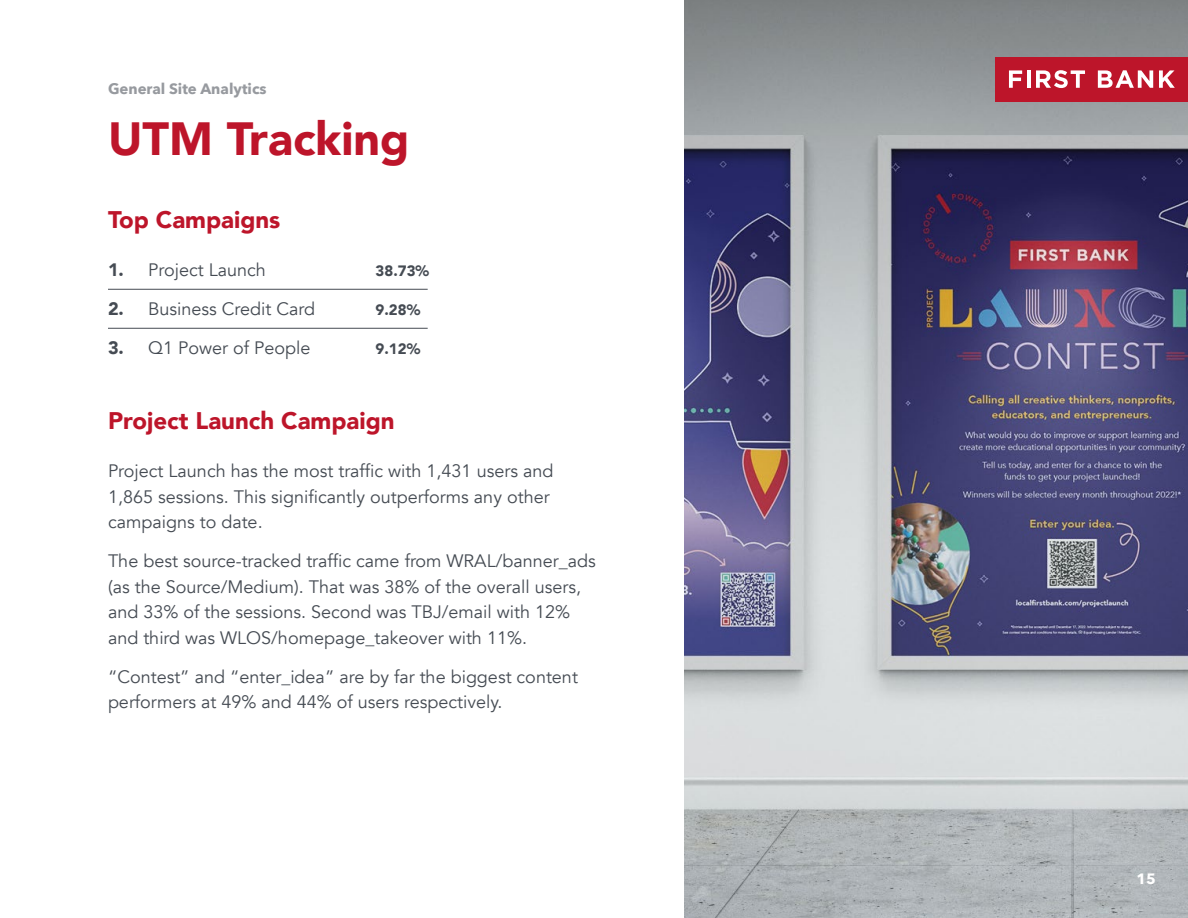
<style>
.page{position:relative;width:1188px;height:918px;background:#fff}
.page>*{position:absolute;margin:0;border:0;box-sizing:border-box;transform-origin:0 0}
.t1{font:900 46.5px "Avenir";color:#bd152a}
.t2{font:900 24px "Avenir";color:#bd152a}
.t3{font:18px/25.5px "Avenir";color:#454b53}
.t4{font:900 18px/39px "Avenir";color:#454b53;text-align:justify}
.t5{font:700 15px "Avenir Next";color:#979a9f}
.t6{font:900 15px "Avenir";color:#454b53}
.t7{font:700 15px "Avenir Next";color:#fff}
</style>
<div class="page">
<hr style="left:108px;top:289px;width:320px;height:1px;background:#454b53">
<hr style="left:108px;top:328px;width:320px;height:1px;background:#454b53">
<img style="left:685px;top:0;width:503px;height:918px">
<div style="left:996px;top:57px;width:192px;height:44px;background:#bd152a"></div>
<svg style="left:1009px;top:70px;width:13px;height:18px"></svg>
<hr style="left:1027px;top:70px;width:3px;height:18px;background:#fff">
<svg style="left:1036px;top:70px;width:49px;height:18px"></svg>
<svg style="left:1098px;top:70px;width:55px;height:18px"></svg>
<svg style="left:1159px;top:70px;width:16px;height:18px"></svg>
<p class="t5" style="left:108px;top:76px;width:160px">General Site Analytics</p>
<h1 class="t1" style="left:108px;top:98px;width:303px">UTM Tracking</h1>
<h2 class="t2" style="left:108px;top:199px;width:174px">Top Campaigns</h2>
<p class="t4" style="left:108px;top:249px;width:17px">1.<br>2.<br>3.</p>
<p class="t3" style="left:148px;top:250px;width:168px;line-height:39px">Project Launch<br>Business Credit Card<br>Q1 Power of People</p>
<p class="t6" style="left:376px;top:258px;width:55px">38.73%</p>
<p class="t6" style="left:376px;top:297px;width:46px">9.28%</p>
<p class="t6" style="left:376px;top:336px;width:46px">9.12%</p>
<h2 class="t2" style="left:108px;top:400px;width:288px">Project Launch Campaign</h2>
<p class="t3" style="left:108px;top:458px;width:447px">Project Launch has the most traffic with 1,431 users and<br>1,865 sessions. This significantly outperforms any other campaigns to date.</p>
<p class="t3" style="left:108px;top:548px;width:489px">The best source-tracked traffic came from WRAL/banner_ads (as the Source/Medium). That was 38% of the overall users, and 33% of the sessions. Second was TBJ/email with 12% and third was WLOS/homepage_takeover with 11%.</p>
<p class="t3" style="left:108px;top:664px;width:471px">“Contest” and “enter_idea” are by far the biggest content performers at 49% and 44% of users respectively.</p>
<p class="t7" style="left:1137px;top:866px;width:21px">15</p>
</div>
